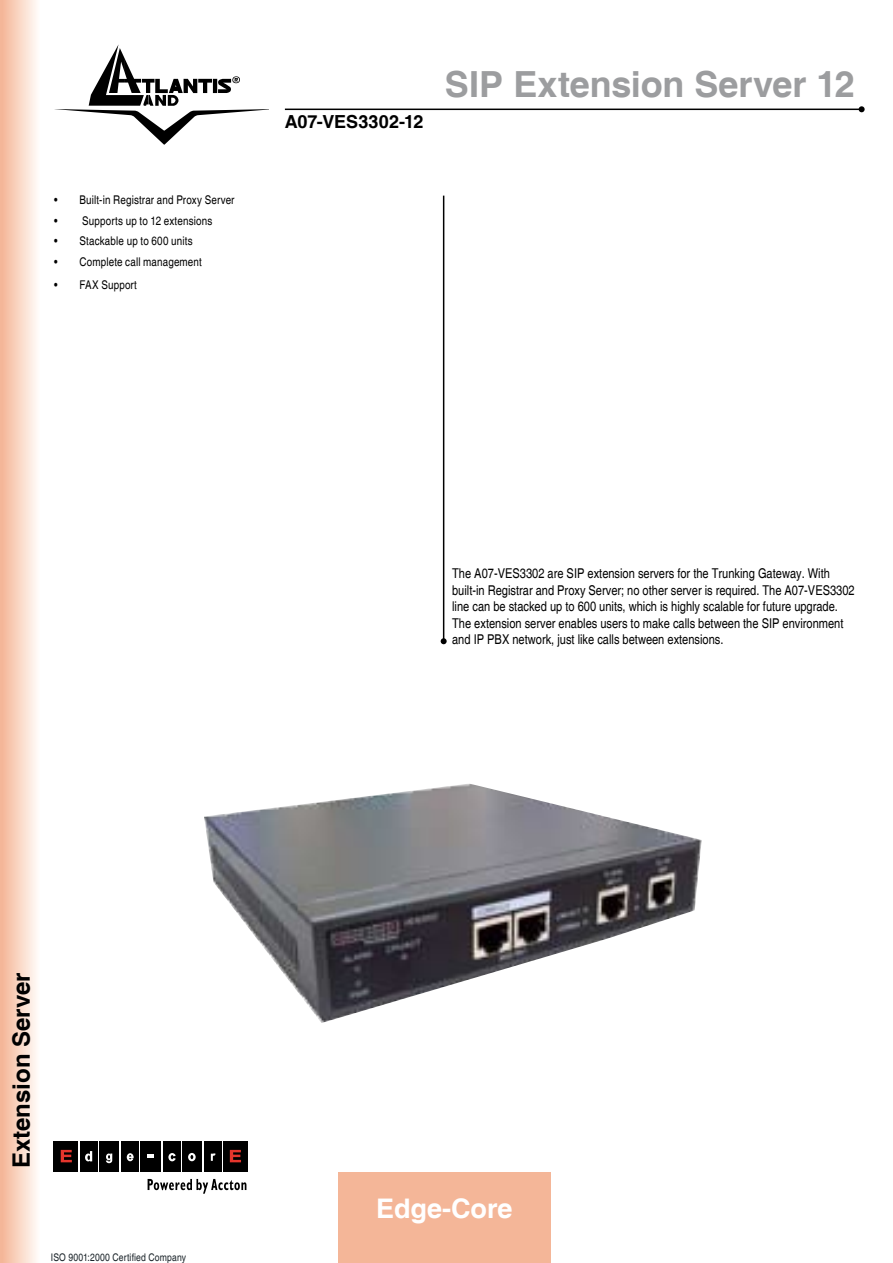
<style>
.page{position:relative;width:893px;height:1263px;background:#fff}
.page>*{position:absolute;margin:0;border:0;box-sizing:border-box;transform-origin:0 0}
.t1{font:700 36px "Helvetica";letter-spacing:-.005em;color:#9c9d9f}
.t2{font:700 27px "Helvetica";color:#fff}
.t3{font:700 24px "Helvetica";color:#000}
.t4{font:700 18px "Helvetica";color:#000}
.t5{font:condensed 13.5px/16.5px "Helvetica";color:#000}
.t6{font:condensed 12px "Helvetica";letter-spacing:.01em;color:#000}
.t7{font:condensed 10.5px "Helvetica";letter-spacing:.02em;color:#182127}
</style>
<div class="page">
<div style="left:1px;top:1px;width:39px;height:1261px;background:linear-gradient(to right,#f5b595,#fffefc)"></div>
<div style="left:338px;top:1173px;width:213px;height:90px;background:#f4b698"></div>
<hr style="left:285px;top:109px;width:577px;height:1px;background:#000">
<svg style="left:859px;top:106px;width:6px;height:6px"></svg>
<svg style="left:54px;top:44px;width:215px;height:101px"></svg>
<hr style="left:443px;top:196px;width:1px;height:445px;background:#000">
<svg style="left:441px;top:638px;width:6px;height:6px"></svg>
<img style="left:204px;top:783px;width:498px;height:240px">
<svg style="left:99px;top:1141px;width:149px;height:31px"></svg>
<div style="left:53px;top:1141px;width:25px;height:31px;background:#000"></div>
<div style="left:80px;top:1141px;width:18px;height:31px;background:#000"></div>
<div style="left:100px;top:1141px;width:19px;height:31px;background:#000"></div>
<div style="left:121px;top:1141px;width:17px;height:31px;background:#000"></div>
<div style="left:140px;top:1141px;width:21px;height:31px;background:#000"></div>
<div style="left:163px;top:1141px;width:17px;height:30px;background:#000"></div>
<div style="left:182px;top:1141px;width:20px;height:31px;background:#000"></div>
<div style="left:204px;top:1141px;width:17px;height:31px;background:#000"></div>
<div style="left:223px;top:1141px;width:25px;height:30px;background:#000"></div>
<svg style="left:147px;top:1155px;width:7px;height:3px"></svg>
<svg style="left:61px;top:1150px;width:11px;height:12px"></svg>
<svg style="left:85px;top:1151px;width:7px;height:10px"></svg>
<svg style="left:106px;top:1153px;width:6px;height:10px"></svg>
<svg style="left:127px;top:1153px;width:7px;height:8px"></svg>
<svg style="left:230px;top:1150px;width:11px;height:12px"></svg>
<svg style="left:188px;top:1153px;width:8px;height:8px"></svg>
<svg style="left:168px;top:1153px;width:8px;height:8px"></svg>
<svg style="left:211px;top:1153px;width:5px;height:8px"></svg>
<svg style="left:148px;top:1179px;width:98px;height:15px"></svg>
<p class="t6" style="left:54px;top:193px;width:182px">• Built-in Registrar and Proxy Server</p>
<p class="t6" style="left:54px;top:214px;width:160px">• Supports up to 12 extensions</p>
<p class="t6" style="left:54px;top:234px;width:140px">• Stackable up to 600 units</p>
<p class="t6" style="left:54px;top:255px;width:149px">• Complete call management</p>
<p class="t6" style="left:54px;top:278px;width:85px">• FAX Support</p>
<h3 class="t4" style="left:285px;top:111px;width:140px">A07-VES3302-12</h3>
<h1 class="t1" style="left:445px;top:62px;width:411px">SIP Extension Server 12</h1>
<p class="t5" style="left:452px;top:565px;width:404px">The A07-VES3302 are SIP extension servers for the Trunking Gateway. With built-in Registrar and Proxy Server; no other server is required. The A07-VES3302 line can be stacked up to 600 units, which is highly scalable for future upgrade.<br>The extension server enables users to make calls between the SIP environment and IP PBX network, just like calls between extensions.</p>
<h3 class="t3" style="left:7px;top:1168px;width:198px;rotate:-90deg">Extension Server</h3>
<p class="t7" style="left:51px;top:1251px;width:137px">ISO 9001:2000 Certified Company</p>
<h2 class="t2" style="left:376px;top:1192px;width:138px">Edge-Core</h2>
</div>
